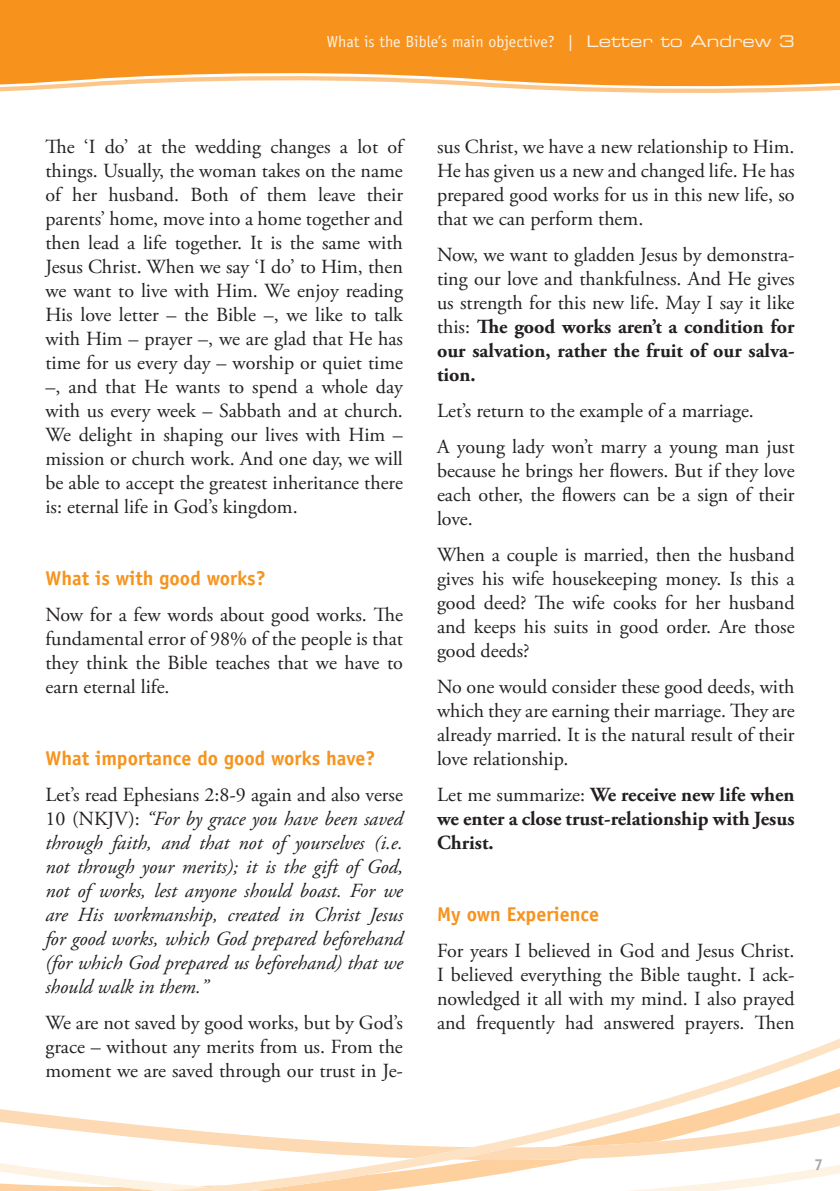
<style>
.page{position:relative;width:840px;height:1191px;background:#fff}
.page>*{position:absolute;margin:0;border:0;box-sizing:border-box;transform-origin:0 0}
.t1{font:20px/24px "Adobe Garamond Pro";color:#231f20;text-align:justify}
.t2{font:italic 20px/24px "Adobe Garamond Pro";color:#231f20;text-align:justify}
.t3{font:700 20px/24px "Adobe Garamond Pro";color:#231f20;text-align:justify}
.t4{font:700 20px "Officina Sans";color:#f7931d}
.t5{font:16px "Officina Sans";color:#fef2e3}
.t6{font:700 16px "Officina Sans";color:#a8a9ad}
.s1{font-family:"Eurostile LT Std Ex 2"}
.s2{font-style:normal}
.s3{font-weight:400}
</style>
<div class="page">
<svg style="left:0;top:1109px;width:163px;height:31px"></svg>
<svg style="left:0;top:1163px;width:163px;height:28px"></svg>
<svg style="left:163px;top:1039px;width:676px;height:152px"></svg>
<svg style="left:0;top:0;width:839px;height:93px;background:#f89f37"></svg>
<p class="t5" style="left:326px;top:32px;width:469px">What is the Bible’s main objective? <span class="s1">| Letter to Andrew 3</span></p>
<p class="t1" style="left:45px;top:135px;width:359px;text-indent:21px">e ‘I do’ at the wedding changes a lot of things. Usually, the woman takes on the name of her husband. Both of them leave their parents’ home, move into a home together and then lead a life together. It is the same with Jesus Christ. When we say ‘I do’ to Him, then we want to live with Him. We enjoy reading His love letter – the Bible –, we like to talk with Him – prayer –, we are glad that He has time for us every day – worship or quiet time –, and that He wants to spend a whole day with us every week – Sabbath and at church.<br>We delight in shaping our lives with Him – mission or church work. And one day, we will be able to accept the greatest inheritance there is: eternal life in God’s kingdom.</p>
<p class="t4" style="left:45px;top:566px;width:222px">What is with good works?</p>
<p class="t1" style="left:45px;top:603px;width:323px">Now for a few words about good works.</p>
<p class="t1" style="left:45px;top:603px;width:359px;text-indent:349px">e fundamental error of 98% of the people is that they think the Bible teaches that we have to earn eternal life.</p>
<p class="t4" style="left:45px;top:746px;width:331px">What importance do good works have?</p>
<p class="t2" style="left:45px;top:783px;width:359px"><span class="s2">Let’s read Ephesians 2:8-9 again and also verse 10 (NKJV):</span> “For by grace you have been saved through faith, and that not of yourselves (i.e. not through your merits); it is the gift of God, not of works, lest anyone should boast. For we are His workmanship, created in Christ Jesus for good works, which God prepared beforehand (for which God prepared us beforehand) that we should walk in them.”</p>
<p class="t1" style="left:45px;top:1011px;width:359px">We are not saved by good works, but by God’s grace – without any merits from us. From the moment we are saved through our trust in Je-</p>
<p class="t1" style="left:437px;top:135px;width:359px">sus Christ, we have a new relationship to Him.<br>He has given us a new and changed life. He has prepared good works for us in this new life, so that we can perform them.</p>
<p class="t1" style="left:437px;top:243px;width:359px">Now, we want to gladden Jesus by demonstra&shy;ting our love and thankfulness. And He gives us strength for this new life. May I say it like this:</p>
<p class="t3" style="left:437px;top:315px;width:359px;text-indent:62px">e good works aren’t a condition for our salvation, rather the fruit of our salva&shy;tion.</p>
<p class="t1" style="left:437px;top:393px;width:359px;line-height:36px">Let’s return to the example of a marriage.<br>A young lady won’t marry a young man just</p>
<p class="t1" style="left:437px;top:459px;width:359px">because he brings her owers. But if they love each other, the owers can be a sign of their love.</p>
<p class="t1" style="left:437px;top:543px;width:359px">When a couple is married, then the husband gives his wife housekeeping money. Is this a good deed?</p>
<p class="t1" style="left:437px;top:591px;width:359px;text-indent:119px">e wife cooks for her husband and keeps his suits in good order. Are those good deeds?</p>
<p class="t1" style="left:437px;top:675px;width:359px">No one would consider these good deeds, with which they are earning their marriage.</p>
<p class="t1" style="left:437px;top:699px;width:359px;text-indent:314px">ey are already married. It is the natural result of their love relationship.</p>
<p class="t3" style="left:437px;top:783px;width:359px"><span class="s3">Let me summarize:</span> We receive new life when we enter a close trust-relationship with Jesus Christ.</p>
<p class="t4" style="left:437px;top:902px;width:163px">My own Experience</p>
<p class="t1" style="left:437px;top:939px;width:359px">For years I believed in God and Jesus Christ.<br>I believed everything the Bible taught. I ack&shy;nowledged it all with my mind. I also prayed and frequently had answered prayers.</p>
<p class="t1" style="left:775px;top:1011px;width:20px">en</p>
<p class="t6" style="left:813px;top:1154px;width:10px">7</p>
</div>
